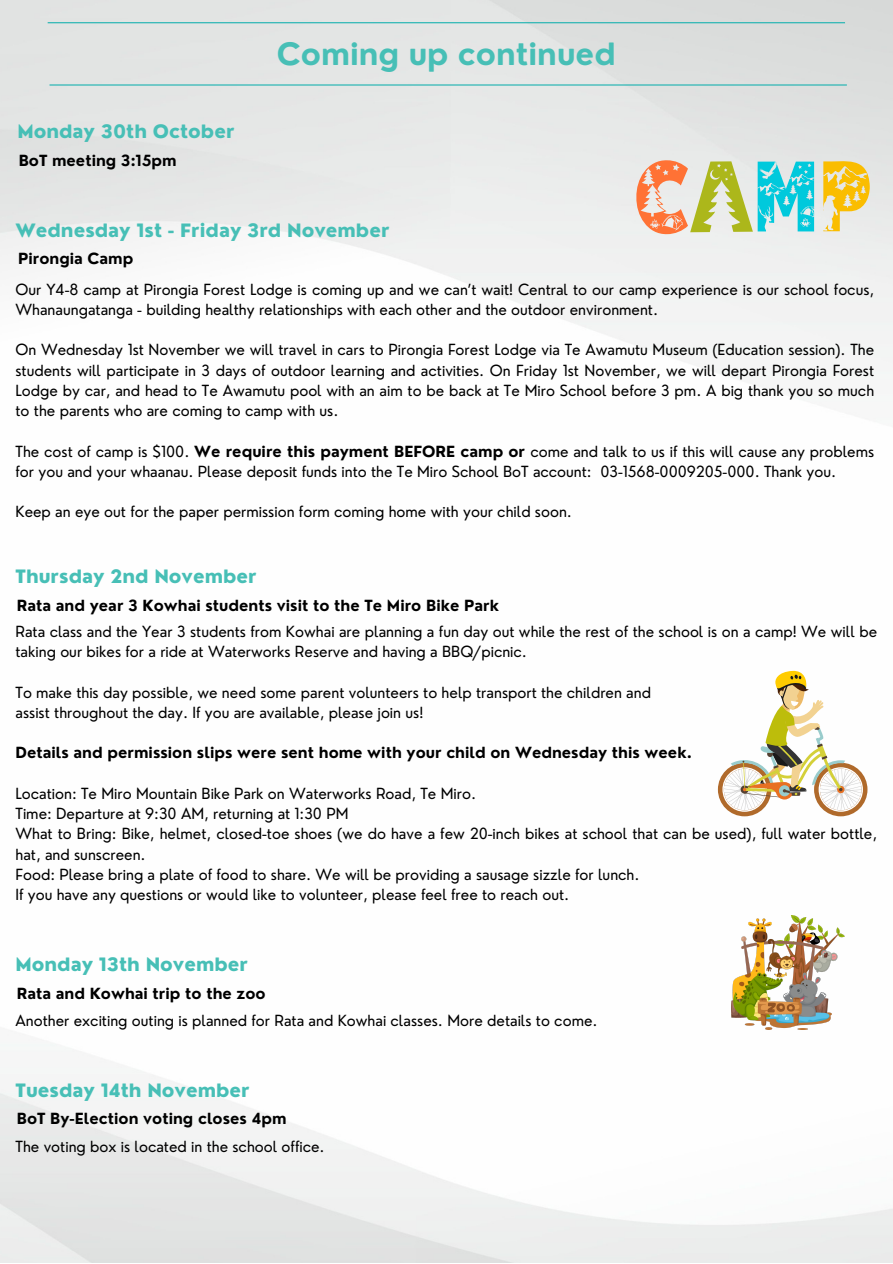
<style>
.page{position:relative;width:893px;height:1264px;background:#fff}
.page>*{position:absolute;margin:0;border:0;box-sizing:border-box;transform-origin:0 0}
.t1{font:700 30px "Nourd";color:#47bfb6}
.t2{font:800 18px "Nourd";color:#47bfb6}
.t3{font:15px/20.2px "Nourd";color:#000}
.t4{font:700 15px "Nourd";color:#000}
.s1{font-weight:700}
</style>
<div class="page">
<img style="left:0;top:0;width:892px;height:1262px">
<hr style="left:48px;top:22px;width:797px;height:1px;background:#1ab2b0">
<hr style="left:50px;top:84px;width:796px;height:2px;background:#1ab2b0">
<svg style="left:717px;top:670px;width:150px;height:146px"></svg>
<svg style="left:636px;top:160px;width:178px;height:75px;background:#b7cdb0"></svg>
<svg style="left:822px;top:155px;width:47px;height:76px;background:#f0d377"></svg>
<img style="left:731px;top:915px;width:113px;height:114px">
<p class="t2" style="left:17px;top:120px;width:219px">Monday 30th October</p>
<p class="t4" style="left:19px;top:151px;width:159px">BoT meeting 3:15pm</p>
<p class="t1" style="left:277px;top:35px;width:340px">Coming up continued</p>
<p class="t2" style="left:16px;top:219px;width:375px">Wednesday 1st - Friday 3rd November</p>
<p class="t4" style="left:18px;top:249px;width:117px">Pirongia Camp</p>
<p class="t3" style="left:16px;top:279px;width:860px">Our Y4-8 camp at Pirongia Forest Lodge is coming up and we can’t wait! Central to our camp experience is our school focus,<br>Whanaungatanga - building healthy relationships with each other and the outdoor environment.</p>
<p class="t3" style="left:16px;top:339px;width:860px;text-align:justify">On Wednesday 1st November we will travel in cars to Pirongia Forest Lodge via Te Awamutu Museum (Education session). The students will participate in 3 days of outdoor learning and activities. On Friday 1st November, we will depart Pirongia Forest Lodge by car, and head to Te Awamutu pool with an aim to be back at Te Miro School before 3 pm. A big thank you so much to the parents who are coming to camp with us.</p>
<p class="t3" style="left:16px;top:441px;width:860px">The cost of camp is $100. <span class="s1">We require this payment BEFORE camp or</span> come and talk to us if this will cause any problems for you and your whaanau. Please deposit funds into the Te Miro School BoT account: 03-1568-0009205-000. Thank you.</p>
<p class="t3" style="left:16px;top:501px;width:558px">Keep an eye out for the paper permission form coming home with your child soon.</p>
<p class="t2" style="left:16px;top:565px;width:243px">Thursday 2nd November</p>
<p class="t4" style="left:17px;top:596px;width:483px">Rata and year 3 Kowhai students visit to the Te Miro Bike Park</p>
<p class="t3" style="left:16px;top:621px;width:863px">Rata class and the Year 3 students from Kowhai are planning a fun day out while the rest of the school is on a camp! We will be taking our bikes for a ride at Waterworks Reserve and having a BBQ/picnic.</p>
<p class="t3" style="left:16px;top:682px;width:637px">To make this day possible, we need some parent volunteers to help transport the children and</p>
<p class="t3" style="left:16px;top:702px;width:409px">assist throughout the day. If you are available, please join us!</p>
<p class="t4" style="left:16px;top:743px;width:678px">Details and permission slips were sent home with your child on Wednesday this week.</p>
<p class="t3" style="left:16px;top:783px;width:462px">Location: Te Miro Mountain Bike Park on Waterworks Road, Te Miro.</p>
<p class="t3" style="left:16px;top:803px;width:334px">Time: Departure at 9:30 AM, returning at 1:30 PM</p>
<p class="t3" style="left:16px;top:823px;width:863px">What to Bring: Bike, helmet, closed-toe shoes (we do have a few 20-inch bikes at school that can be used), full water bottle, hat, and sunscreen.</p>
<p class="t3" style="left:16px;top:864px;width:625px">Food: Please bring a plate of food to share. We will be providing a sausage sizzle for lunch.</p>
<p class="t3" style="left:16px;top:884px;width:555px">If you have any questions or would like to volunteer, please feel free to reach out.</p>
<p class="t2" style="left:16px;top:953px;width:234px">Monday 13th November</p>
<p class="t4" style="left:17px;top:983px;width:250px">Rata and Kowhai trip to the zoo</p>
<p class="t3" style="left:16px;top:1010px;width:583px">Another exciting outing is planned for Rata and Kowhai classes. More details to come.</p>
<p class="t2" style="left:16px;top:1078px;width:236px">Tuesday 14th November</p>
<p class="t4" style="left:17px;top:1109px;width:271px">BoT By-Election voting closes 4pm</p>
<p class="t3" style="left:16px;top:1135px;width:311px">The voting box is located in the school office.</p>
</div>
